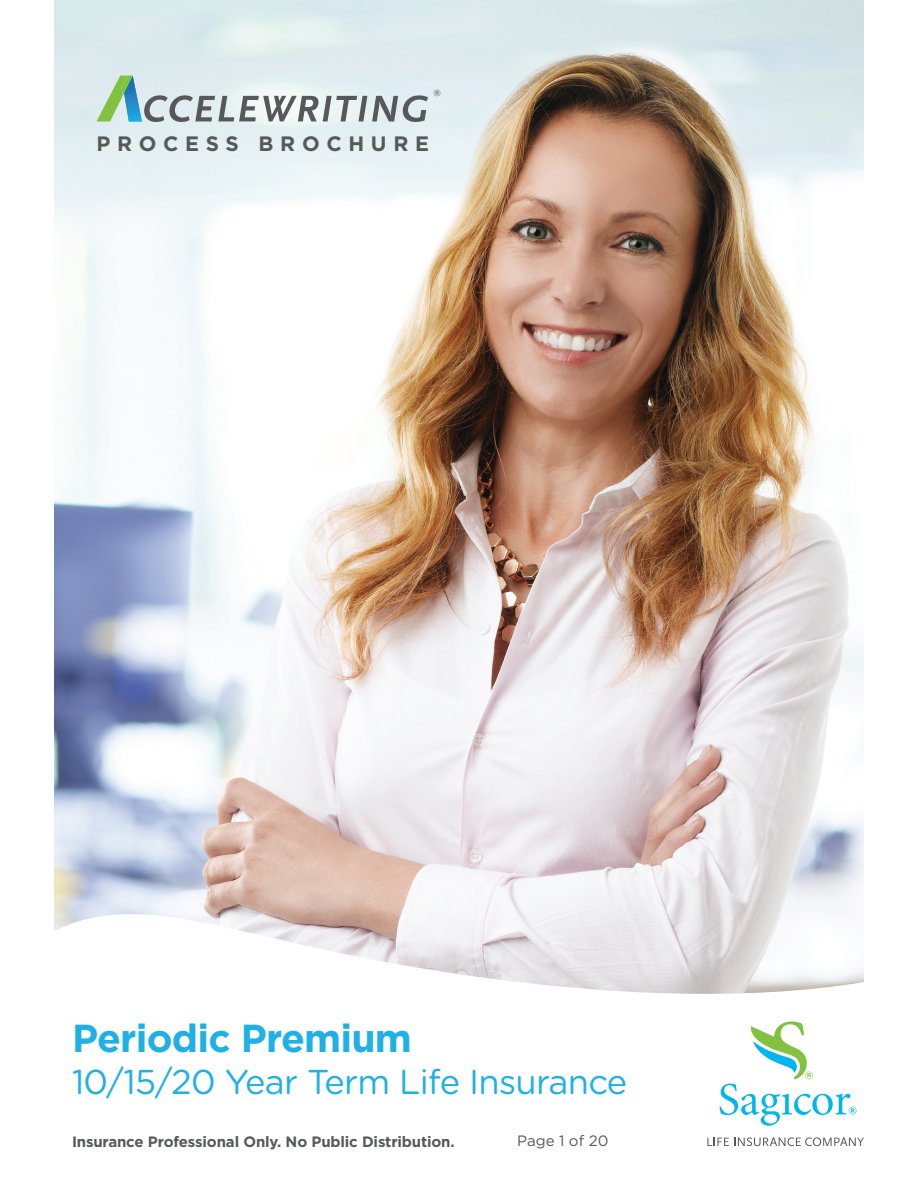
<style>
.page{position:relative;width:918px;height:1188px;background:#fff}
.page>*{position:absolute;margin:0;border:0;box-sizing:border-box;transform-origin:0 0}
.t1{font:700 39px "Gotham";letter-spacing:-.02em;color:#1fb0e6}
.t2{font:34.5px "Gotham Rounded";letter-spacing:-.02em;color:#1fb0e6}
.t3{font:700 20.85px "Gotham";letter-spacing:.32em;color:#57585a}
.BODY{font:18.75px "Gotham Rounded";color:#57585a}
.Bulleted_List__11_pt{font:700 15px "Gotham";letter-spacing:-.01em;color:#58595c}
.t4{font:15px "Gotham Rounded";color:#57585a}
</style>
<div class="page">
<img style="left:54px;top:0;width:810px;height:994px">
<svg style="left:707px;top:1137px;width:157px;height:9px"></svg>
<svg style="left:720px;top:1021px;width:136px;height:105px"></svg>
<svg style="left:96px;top:75px;width:332px;height:47px;background:#bfcecd"></svg>
<p class="BODY" style="left:433px;top:84px;width:9px">®</p>
<p class="t3" style="left:96px;top:130px;width:334px">PROCESS BROCHURE</p>
<p class="t1" style="left:72px;top:1013px;width:341px">Periodic Premium</p>
<p class="t2" style="left:72px;top:1058px;width:557px">10/15/20 Year Term Life Insurance</p>
<p class="Bulleted_List__11_pt" style="left:72px;top:1131px;width:384px">Insurance Professional Only. No Public Distribution.</p>
<p class="t4" style="left:517px;top:1130px;width:93px">Page 1 of 20</p>
</div>
